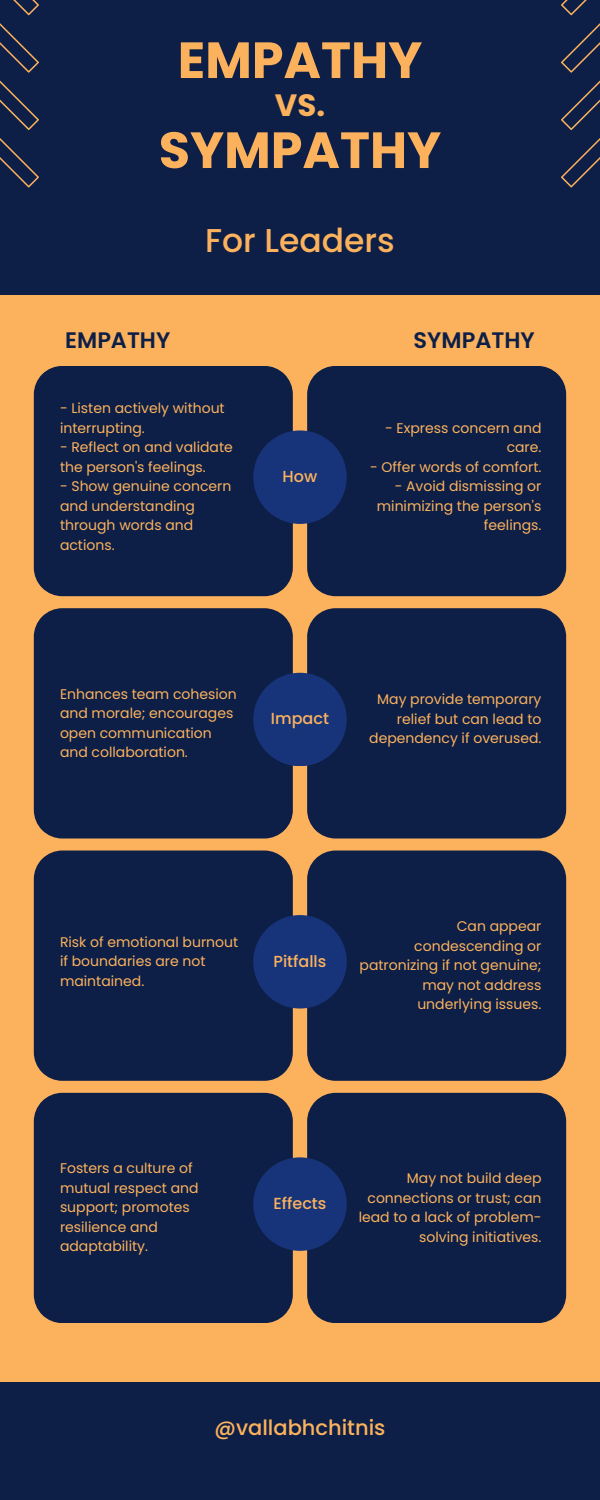
<style>
.page{position:relative;width:600px;height:1500px;background:#0d1f47}
.page>*{position:absolute;margin:0;border:0;box-sizing:border-box;transform-origin:0 0}
.t1{font:700 50.8px "Poppins";color:#fcb25d}
.t2{font:500 33px "Poppins";color:#fcb25d}
.t3{font:700 30.8px "Poppins";color:#fcb25d}
.t4{font:600 22.4px "Poppins";color:#0d1f47}
.t5{font:500 21px "Poppins";color:#fcb25d}
.t6{font:500 16px "Poppins";color:#fcb25d}
.t7{font:14px/19.5px "Poppins";color:#fcb25d}
</style>
<div class="page">
<div style="left:0;top:295px;width:600px;height:1086px;background:#fcb25d"></div>
<div style="left:34px;top:366px;width:259px;height:230px;background:#0d1f47"></div>
<div style="left:307px;top:366px;width:259px;height:230px;background:#0d1f47"></div>
<div style="left:253px;top:430px;width:94px;height:94px;background:#17347a;border-radius:50%"></div>
<div style="left:34px;top:608px;width:259px;height:231px;background:#0d1f47"></div>
<div style="left:307px;top:608px;width:259px;height:231px;background:#0d1f47"></div>
<div style="left:253px;top:673px;width:94px;height:93px;background:#17347a;border-radius:50%"></div>
<div style="left:34px;top:851px;width:259px;height:230px;background:#0d1f47"></div>
<div style="left:307px;top:851px;width:259px;height:230px;background:#0d1f47"></div>
<div style="left:253px;top:915px;width:94px;height:94px;background:#17347a;border-radius:50%"></div>
<div style="left:34px;top:1093px;width:259px;height:230px;background:#0d1f47"></div>
<div style="left:307px;top:1093px;width:259px;height:230px;background:#0d1f47"></div>
<div style="left:253px;top:1157px;width:94px;height:94px;background:#17347a;border-radius:50%"></div>
<svg style="left:561px;top:0;width:26px;height:15px"></svg>
<svg style="left:561px;top:23px;width:39px;height:50px"></svg>
<svg style="left:561px;top:81px;width:39px;height:49px"></svg>
<svg style="left:561px;top:138px;width:39px;height:49px"></svg>
<svg style="left:13px;top:0;width:26px;height:15px"></svg>
<svg style="left:0;top:23px;width:39px;height:50px"></svg>
<svg style="left:0;top:81px;width:39px;height:49px"></svg>
<svg style="left:0;top:138px;width:39px;height:49px"></svg>
<p class="t1" style="left:178px;top:25px;width:246px">EMPATHY</p>
<p class="t3" style="left:275px;top:83px;width:52px">VS.</p>
<p class="t1" style="left:159px;top:115px;width:284px">SYMPATHY</p>
<p class="t2" style="left:205px;top:217px;width:191px">For Leaders</p>
<h2 class="t4" style="left:65px;top:324px;width:107px">EMPATHY</h2>
<h3 class="t4" style="left:414px;top:324px;width:123px">SYMPATHY</h3>
<h3 class="t7" style="left:60px;top:399px;width:166px">- Listen actively without interrupting.</h3>
<p class="t7" style="left:60px;top:438px;width:174px">- Reflect on and validate the person's feelings.</p>
<p class="t7" style="left:60px;top:477px;width:173px">- Show genuine concern and understanding through words and actions.</p>
<p class="t6" style="left:283px;top:465px;width:36px">How</p>
<p class="t7" style="left:385px;top:418px;width:158px;text-align:right">- Express concern and care.</p>
<p class="t7" style="left:370px;top:457px;width:173px">- Offer words of comfort.</p>
<p class="t7" style="left:377px;top:477px;width:166px;text-align:right">- Avoid dismissing or minimizing the person's feelings.</p>
<p class="t7" style="left:60px;top:684px;width:178px">Enhances team cohesion and morale; encourages open communication and collaboration.</p>
<h5 class="t7" style="left:369px;top:690px;width:174px;text-align:right">May provide temporary relief but can lead to dependency if overused.</h5>
<p class="t6" style="left:271px;top:708px;width:60px">Impact</p>
<p class="t7" style="left:60px;top:932px;width:180px">Risk of emotional burnout if boundaries are not maintained.</p>
<h5 class="t6" style="left:274px;top:950px;width:54px">Pitfalls</h5>
<p class="t7" style="left:360px;top:917px;width:183px;text-align:right">Can appear condescending or patronizing if not genuine; may not address underlying issues.</p>
<h5 class="t7" style="left:60px;top:1159px;width:140px">Fosters a culture of mutual respect and support; promotes resilience and adaptability.</h5>
<p class="t7" style="left:359px;top:1169px;width:184px;text-align:right">May not build deep connections or trust; can lead to a lack of problem&shy;solving initiatives.</p>
<p class="t6" style="left:274px;top:1192px;width:54px">Effects</p>
<h1 class="t5" style="left:214px;top:1413px;width:173px">@vallabhchitnis</h1>
</div>
